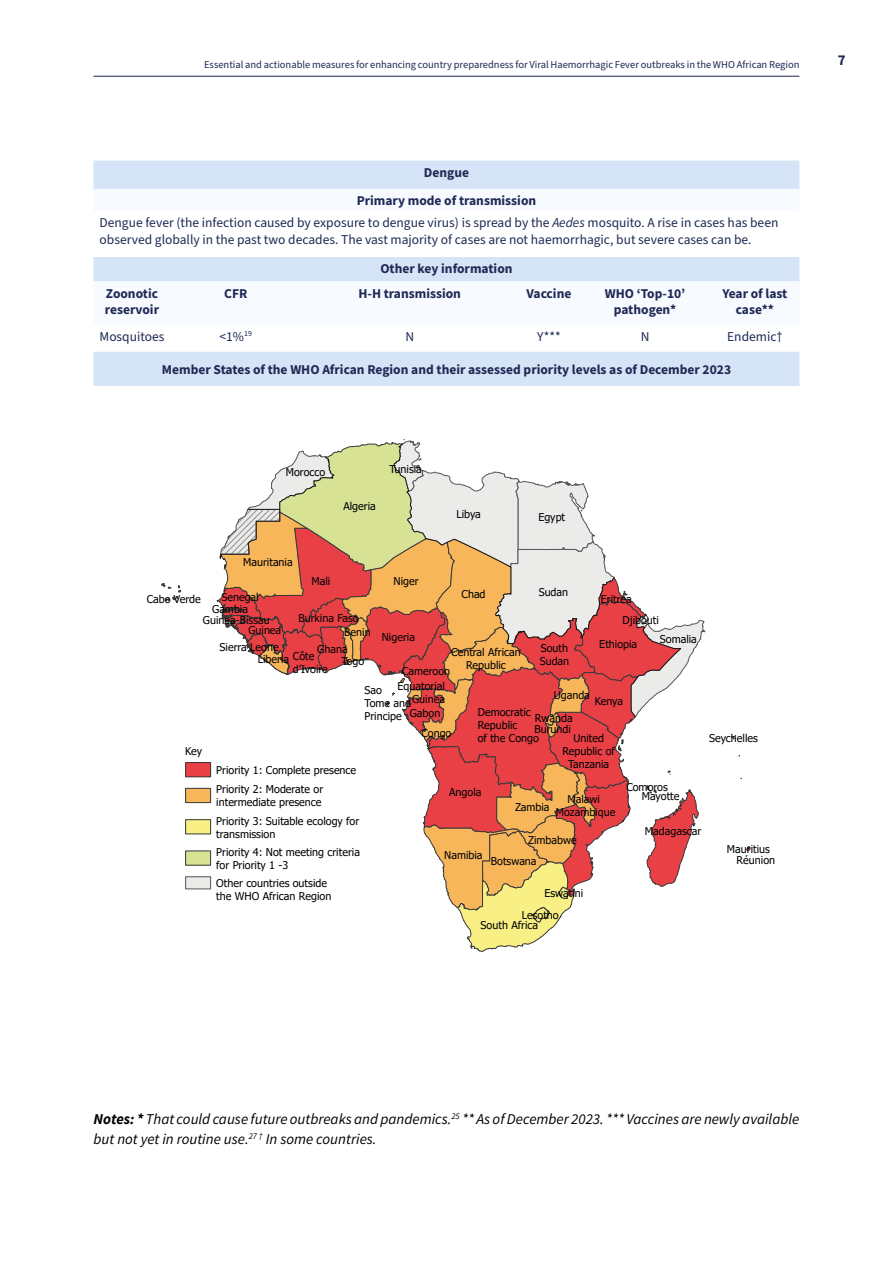
<style>
.page{position:relative;width:893px;height:1263px;background:#fff}
.page>*{position:absolute;margin:0;border:0;box-sizing:border-box;transform-origin:0 0}
.t1{font:italic 15px/20.2px "Source Sans Pro";color:#000}
.t2{font:700 15px "Source Sans Pro";color:#1f2954}
.t3{font:13.5px/16.5px "Source Sans Pro";color:#1f2954}
.t4{font:700 13.5px/16.5px "Source Sans Pro";color:#1f2954;text-align:center}
.t5{font:10.8px/12.9px "Tahoma";color:#010202}
.t6{font:10.5px "Source Sans Pro";color:#1f2954}
.s1{font-style:italic}
.s2{font-weight:700}
</style>
<div class="page">
<hr style="left:94px;top:76px;width:705px;height:1px;background:#1f2954">
<svg style="left:161px;top:439px;width:590px;height:513px"></svg>
<svg style="left:186px;top:762px;width:25px;height:15px"></svg>
<div style="left:186px;top:788px;width:25px;height:15px;background:#f7b65a"></div>
<div style="left:186px;top:820px;width:25px;height:14px;background:#f8ef85"></div>
<div style="left:186px;top:851px;width:25px;height:14px;background:#d7e295"></div>
<div style="left:186px;top:877px;width:25px;height:12px;background:#ebebea"></div>
<svg style="left:94px;top:161px;width:705px;height:225px;fill:#d5e4f6"></svg>
<svg style="left:94px;top:189px;width:705px;height:136px"></svg>
<div style="left:94px;top:211px;width:705px;height:45px;background:#fff"></div>
<p class="t6" style="left:204px;top:58px;width:597px">Essential and actionable measures for enhancing country preparedness for Viral Haemorrhagic Fever outbreaks in the WHO African Region</p>
<h1 class="t2" style="left:838px;top:50px;width:9px">7</h1>
<p class="t4" style="left:357px;top:158px;width:181px;line-height:28.7px">Dengue<br>Primary mode of transmission</p>
<p class="t3" style="left:100px;top:215px;width:680px">Dengue fever (the infection caused by exposure to dengue virus) is spread by the <span class="s1">Aedes</span> mosquito. A rise in cases has been observed globally in the past two decades. The vast majority of cases are not haemorrhagic, but severe cases can be.</p>
<p class="t4" style="left:380px;top:260px;width:134px">Other key information</p>
<p class="t4" style="left:105px;top:285px;width:56px;text-align:left">Zoonotic reservoir</p>
<p class="t4" style="left:224px;top:285px;width:25px">CFR</p>
<p class="t4" style="left:358px;top:285px;width:104px">H-H transmission</p>
<p class="t4" style="left:527px;top:285px;width:46px">Vaccine</p>
<p class="t4" style="left:605px;top:285px;width:82px">WHO ‘Top-10’ pathogen*</p>
<p class="t4" style="left:722px;top:285px;width:66px">Year of last case**</p>
<p class="t3" style="left:100px;top:328px;width:66px">Mosquitoes</p>
<p class="t3" style="left:220px;top:328px;width:34px">&lt;1%<sup>19</sup></p>
<p class="t3" style="left:405px;top:328px;width:10px">N</p>
<p class="t3" style="left:537px;top:328px;width:25px">Y***</p>
<p class="t3" style="left:641px;top:328px;width:10px">N</p>
<p class="t3" style="left:727px;top:328px;width:57px">Endemic†</p>
<p class="t4" style="left:162px;top:361px;width:571px">Member States of the WHO African Region and their assessed priority levels as of December 2023</p>
<p class="t5" style="left:286px;top:466px;width:41px">Morocco</p>
<p class="t5" style="left:343px;top:500px;width:34px">Algeria</p>
<p class="t5" style="left:389px;top:464px;width:34px">Tunisia</p>
<p class="t5" style="left:456px;top:508px;width:26px">Libya</p>
<p class="t5" style="left:538px;top:511px;width:28px">Egypt</p>
<p class="t5" style="left:243px;top:556px;width:51px">Mauritania</p>
<p class="t5" style="left:312px;top:575px;width:20px">Mali</p>
<p class="t5" style="left:394px;top:575px;width:27px">Niger</p>
<p class="t5" style="left:539px;top:586px;width:31px">Sudan</p>
<p class="t5" style="left:462px;top:589px;width:26px">Chad</p>
<p class="t5" style="left:221px;top:592px;width:39px">Senegal</p>
<p class="t5" style="left:220px;top:641px;width:61px">Sierra Leone</p>
<p class="t5" style="left:540px;top:642px;width:31px">South<br>Sudan</p>
<p class="t5" style="left:364px;top:684px;width:48px">Sao<br>Tome and<br>Principe</p>
<p class="t5" style="left:147px;top:593px;width:56px">Cabo Verde</p>
<p class="t5" style="left:601px;top:593px;width:33px">Eritrea</p>
<p class="t5" style="left:599px;top:638px;width:39px">Ethiopia</p>
<p class="t5" style="left:203px;top:605px;width:68px;line-height:10.4px;text-indent:9px">Gambia<br>Guinea-Bissau</p>
<p class="t5" style="left:298px;top:612px;width:62px">Burkina Faso</p>
<p class="t5" style="left:622px;top:614px;width:38px">Djibouti</p>
<p class="t5" style="left:248px;top:624px;width:34px">Guinea</p>
<p class="t5" style="left:344px;top:626px;width:28px">Benin</p>
<p class="t5" style="left:382px;top:631px;width:35px">Nigeria</p>
<p class="t5" style="left:660px;top:633px;width:39px">Somalia</p>
<p class="t5" style="left:317px;top:643px;width:32px">Ghana</p>
<p class="t5" style="left:451px;top:646px;width:71px;text-align:center">Central African<br>Republic</p>
<p class="t5" style="left:293px;top:650px;width:37px">Côte d’Ivoire</p>
<p class="t5" style="left:258px;top:653px;width:33px">Liberia</p>
<p class="t5" style="left:341px;top:655px;width:24px">Togo</p>
<p class="t5" style="left:402px;top:665px;width:50px">Cameroon</p>
<p class="t5" style="left:398px;top:680px;width:49px;text-align:right">Equatorial<br>Guinea</p>
<p class="t5" style="left:554px;top:689px;width:38px">Uganda</p>
<p class="t5" style="left:595px;top:696px;width:30px">Kenya</p>
<p class="t5" style="left:478px;top:707px;width:63px">Democratic<br>Republic<br>of the Congo</p>
<p class="t5" style="left:410px;top:707px;width:32px">Gabon</p>
<p class="t5" style="left:535px;top:712px;width:39px">Rwanda</p>
<p class="t5" style="left:534px;top:723px;width:38px">Burundi</p>
<p class="t5" style="left:421px;top:727px;width:32px">Congo</p>
<p class="t5" style="left:562px;top:732px;width:54px;text-align:center">United<br>Republic of<br>Tanzania</p>
<p class="t5" style="left:185px;top:745px;width:19px">Key</p>
<p class="t5" style="left:216px;top:761px;width:141px;line-height:19.4px">Priority 1: Complete presence<br>Priority 2: Moderate or</p>
<p class="t5" style="left:216px;top:794px;width:144px;line-height:18.3px">intermediate presence<br>Priority 3: Suitable ecology for</p>
<p class="t5" style="left:216px;top:825px;width:145px;line-height:18.3px">transmission<br>Priority 4: Not meeting criteria</p>
<p class="t5" style="left:216px;top:856px;width:112px;line-height:18.3px">for Priority 1 -3<br>Other countries outside</p>
<p class="t5" style="left:216px;top:890px;width:117px">the WHO African Region</p>
<p class="t5" style="left:626px;top:781px;width:43px">Comoros</p>
<p class="t5" style="left:449px;top:787px;width:34px">Angola</p>
<p class="t5" style="left:568px;top:793px;width:34px">Malawi</p>
<p class="t5" style="left:642px;top:791px;width:39px">Mayotte</p>
<p class="t5" style="left:515px;top:801px;width:36px">Zambia</p>
<p class="t5" style="left:528px;top:834px;width:50px">Zimbabwe</p>
<p class="t5" style="left:556px;top:806px;width:61px">Mozambique</p>
<p class="t5" style="left:645px;top:825px;width:58px">Madagascar</p>
<p class="t5" style="left:444px;top:849px;width:40px">Namibia</p>
<p class="t5" style="left:491px;top:856px;width:47px">Botswana</p>
<p class="t5" style="left:544px;top:887px;width:40px">Eswatini</p>
<p class="t5" style="left:522px;top:909px;width:39px">Lesotho</p>
<p class="t5" style="left:481px;top:919px;width:59px">South Africa</p>
<p class="t5" style="left:709px;top:732px;width:50px">Seychelles</p>
<p class="t5" style="left:727px;top:843px;width:45px">Mauritius</p>
<p class="t5" style="left:737px;top:855px;width:40px">Réunion</p>
<h1 class="t1" style="left:94px;top:1109px;width:707px"><span class="s2">Notes: *</span> That could cause future outbreaks and pandemics.<sup>25</sup> ** As of December 2023. *** Vaccines are newly available but not yet in routine use.<sup>27</sup> <sup>†</sup> In some countries.</h1>
</div>
